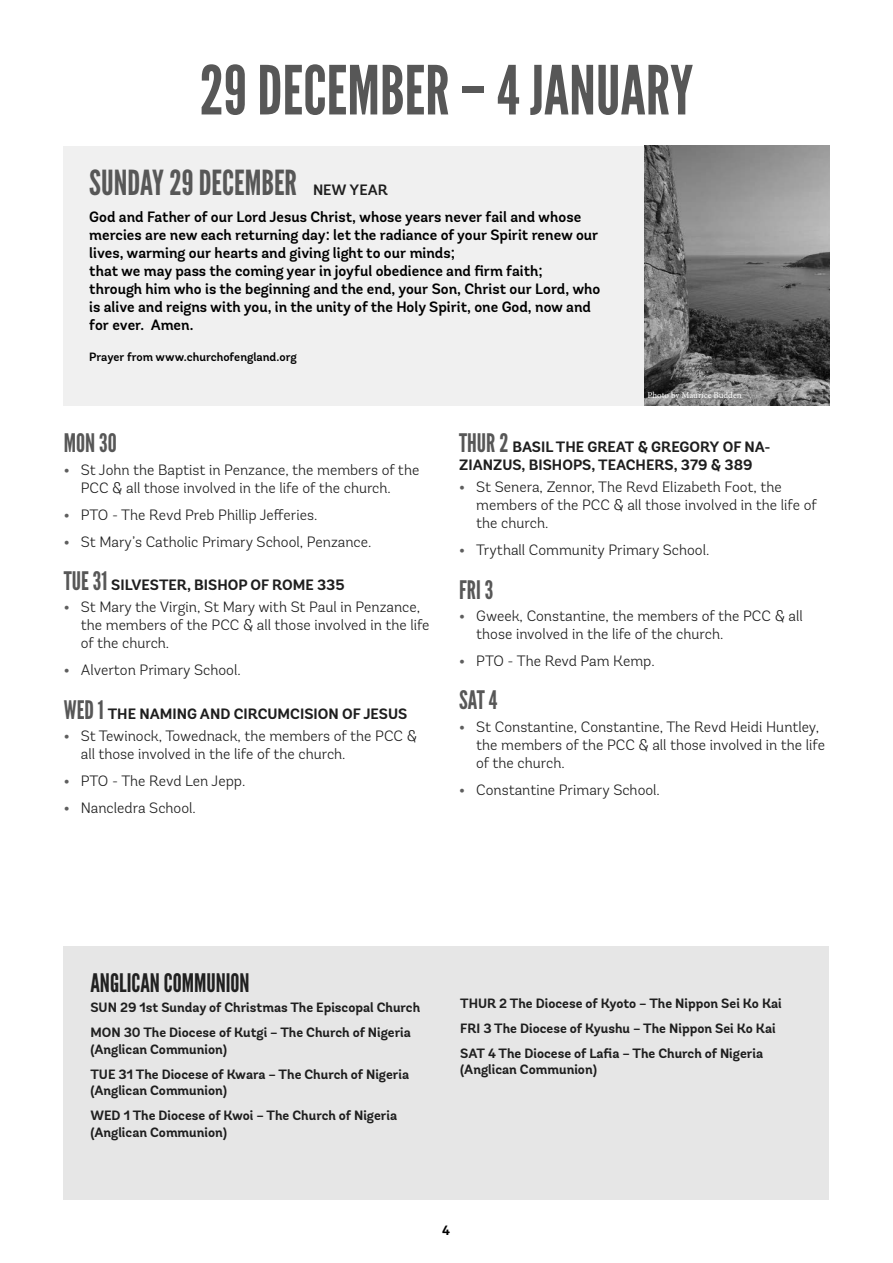
<style>
.page{position:relative;width:893px;height:1263px;background:#fff}
.page>*{position:absolute;margin:0;border:0;box-sizing:border-box;transform-origin:0 0}
.t1{font:67.5px "League Gothic";color:#575757}
.t2{font:34.5px "League Gothic";color:#575757}
.t3{font:25.5px "League Gothic";color:#202020}
.t4{font:25.5px "League Gothic";color:#575757}
.t5{font:300 15px/18px "Andes Rounded";color:#1e1e1e}
.t6{font:600 15px/18px "Andes Rounded";color:#000}
.t7{font:700 15px/18px "Andes Rounded";color:#1e1e1e}
.t8{font:600 15px "Andes Rounded";color:#1e1e1e}
.t9{font:700 13.5px/25px "Andes Rounded";color:#1e1e1e}
.t10{font:700 13.5px "Andes Rounded";color:#000}
.t11{font:600 12px "Andes Rounded";color:#000}
.t12{font:9px "Minion Pro";color:#fff}
.s1{font-weight:700;color:#5e5e5e}
.s2{font-family:"League Gothic";font-weight:400;font-size:25.5px;color:#575757}
.s3{color:#202020}
</style>
<div class="page">
<div style="left:64px;top:146px;width:765px;height:259px;background:#f0f0f0"></div>
<img style="left:644px;top:146px;width:185px;height:259px">
<div style="left:64px;top:946px;width:765px;height:254px;background:#e6e6e6"></div>
<h1 class="t1" style="left:200px;top:50px;width:495px">29 DECEMBER – 4 JANUARY</h1>
<h2 class="t2" style="left:89px;top:163px;width:209px">SUNDAY 29 DECEMBER</h2>
<p class="t8" style="left:313px;top:181px;width:76px">NEW YEAR</p>
<p class="t6" style="left:89px;top:208px;width:513px">God and Father of our Lord Jesus Christ, whose years never fail and whose mercies are new each returning day: let the radiance of your Spirit renew our lives, warming our hearts and giving light to our minds;<br>that we may pass the coming year in joyful obedience and firm faith;<br>through him who is the beginning and the end, your Son, Christ our Lord, who is alive and reigns with you, in the unity of the Holy Spirit, one God, now and for ever. Amen.</p>
<p class="t11" style="left:89px;top:349px;width:209px">Prayer from www.churchofengland.org</p>
<p class="t12" style="left:647px;top:389px;width:96px">Photo by Maurice Budden</p>
<h3 class="t4" style="left:64px;top:428px;width:54px">MON 30</h3>
<p class="t5" style="left:81px;top:460px;width:340px;text-indent:-17px"><span class="s1">•</span> St John the Baptist in Penzance, the members of the<br>PCC &amp; all those involved in the life of the church.</p>
<p class="t5" style="left:64px;top:505px;width:255px"><span class="s1">•</span> PTO - The Revd Preb Phillip Jefferies.</p>
<p class="t5" style="left:64px;top:532px;width:309px"><span class="s1">•</span> St Mary’s Catholic Primary School, Penzance.</p>
<p class="t7" style="left:64px;top:576px;width:282px"><span class="s2">TUE 31</span> SILVESTER, BISHOP OF ROME 335</p>
<p class="t5" style="left:81px;top:598px;width:350px;text-indent:-17px"><span class="s1">•</span> St Mary the Virgin, St Mary with St Paul in Penzance, the members of the PCC &amp; all those involved in the life of the church.</p>
<p class="t5" style="left:64px;top:661px;width:178px"><span class="s1">•</span> Alverton Primary School.</p>
<p class="t7" style="left:64px;top:705px;width:345px"><span class="s2">WED 1</span> THE NAMING AND CIRCUMCISION OF JESUS</p>
<p class="t5" style="left:81px;top:727px;width:338px;text-indent:-17px"><span class="s1">•</span> St Tewinock, Towednack, the members of the PCC &amp; all those involved in the life of the church.</p>
<p class="t5" style="left:64px;top:772px;width:183px"><span class="s1">•</span> PTO - The Revd Len Jepp.</p>
<p class="t5" style="left:64px;top:799px;width:134px"><span class="s1">•</span> Nancledra School.</p>
<p class="t7" style="left:459px;top:438px;width:313px"><span class="s2">THUR 2</span> BASIL THE GREAT &amp; GREGORY OF NA-<br>ZIANZUS, BISHOPS, TEACHERS, 379 &amp; 389</p>
<p class="t5" style="left:476px;top:478px;width:342px;text-indent:-17px"><span class="s1">•</span> St Senera, Zennor, The Revd Elizabeth Foot, the members of the PCC &amp; all those involved in the life of the church.</p>
<p class="t5" style="left:459px;top:541px;width:252px"><span class="s1">•</span> Trythall Community Primary School.</p>
<h3 class="t4" style="left:459px;top:574px;width:36px">FRI 3</h3>
<p class="t5" style="left:476px;top:607px;width:328px;text-indent:-17px"><span class="s1">•</span> Gweek, Constantine, the members of the PCC &amp; all those involved in the life of the church.</p>
<p class="t5" style="left:459px;top:652px;width:197px"><span class="s1">•</span> PTO - The Revd Pam Kemp.</p>
<h3 class="t4" style="left:459px;top:685px;width:40px">SAT 4</h3>
<p class="t5" style="left:476px;top:717px;width:350px;text-indent:-17px"><span class="s1">•</span> St Constantine, Constantine, The Revd Heidi Huntley, the members of the PCC &amp; all those involved in the life of the church.</p>
<p class="t5" style="left:459px;top:780px;width:202px"><span class="s1">•</span> Constantine Primary School.</p>
<h3 class="t3" style="left:90px;top:967px;width:161px">ANGLICAN COMMUNION</h3>
<p class="t9" style="left:90px;top:995px;width:331px"><span class="s3">SUN 29</span> 1st Sunday of Christmas The Episcopal Church<br><span class="s3">MON 30</span> The Diocese of Kutgi – The Church of Nigeria</p>
<p class="t9" style="left:90px;top:1037px;width:320px">(Anglican Communion)<br><span class="s3">TUE 31</span> The Diocese of Kwara – The Church of Nigeria</p>
<p class="t9" style="left:90px;top:1078px;width:308px">(Anglican Communion)<br><span class="s3">WED 1</span> The Diocese of Kwoi – The Church of Nigeria</p>
<p class="t9" style="left:90px;top:1120px;width:138px">(Anglican Communion)</p>
<p class="t9" style="left:460px;top:991px;width:323px"><span class="s3">THUR 2</span> The Diocese of Kyoto – The Nippon Sei Ko Kai<br><span class="s3">FRI 3</span> The Diocese of Kyushu – The Nippon Sei Ko Kai<br><span class="s3">SAT 4</span> The Diocese of Lafia – The Church of Nigeria</p>
<p class="t9" style="left:460px;top:1057px;width:138px">(Anglican Communion)</p>
<p class="t10" style="left:442px;top:1222px;width:10px">4</p>
</div>
